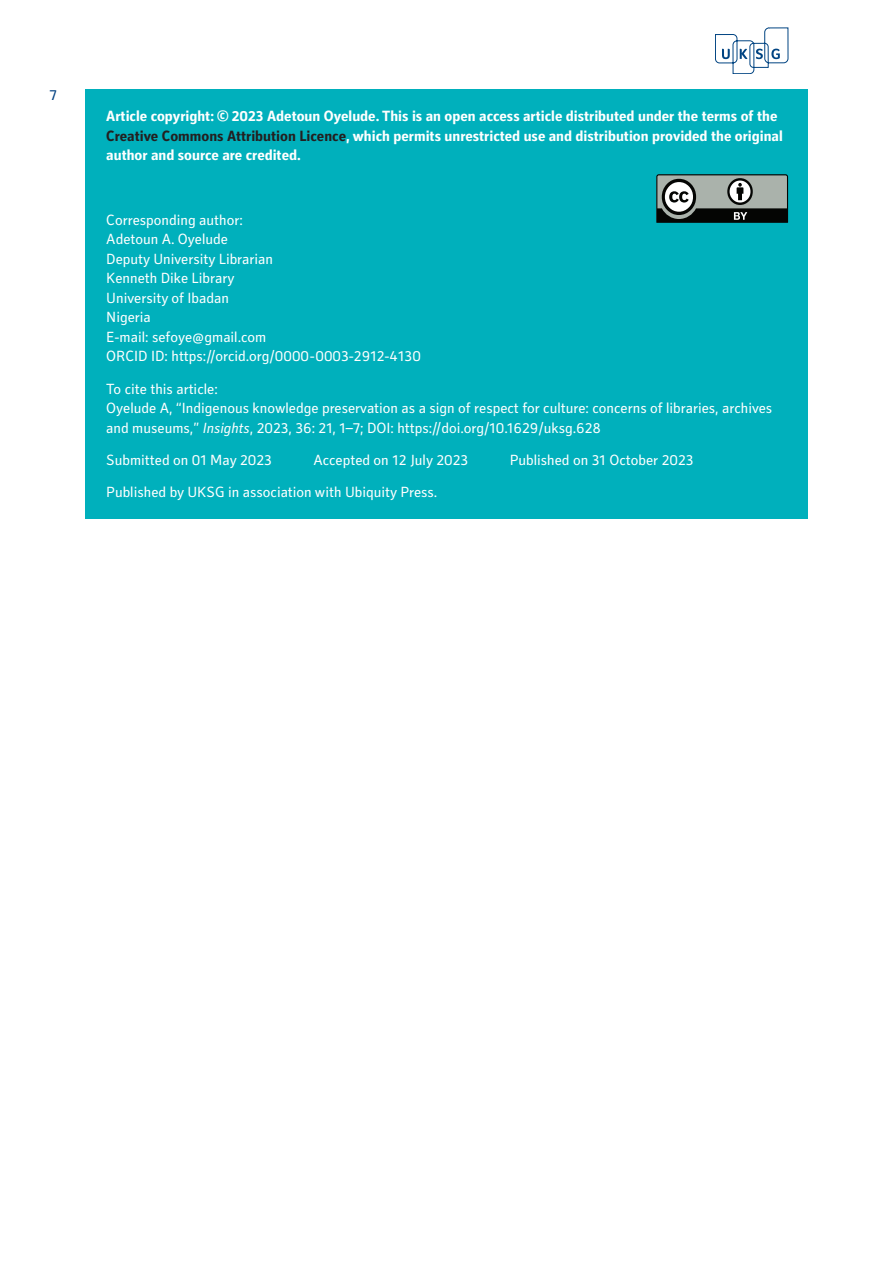
<style>
.page{position:relative;width:893px;height:1263px;background:#fff}
.page>*{position:absolute;margin:0;border:0;box-sizing:border-box;transform-origin:0 0}
.Credits{font:15px/19.5px "Secca Std";color:#fff}
.Credits_-_Author{font:700 15px/19.5px "Secca Std";color:#fff}
.t1{font:15px "Secca Std";color:#014081}
.s1{color:#231f20}
.s2{font-style:italic}
</style>
<div class="page">
<svg style="left:715px;top:28px;width:73px;height:46px"></svg>
<div style="left:85px;top:89px;width:723px;height:429px;background:#00b0bc"></div>
<svg style="left:656px;top:174px;width:133px;height:49px;background:#727975"></svg>
<p class="t1" style="left:50px;top:87px;width:9px">7</p>
<p class="Credits_-_Author" style="left:106px;top:107px;width:678px">Article copyright: © 2023 Adetoun Oyelude. This is an open access article distributed under the terms of the<br><span class="s1">Creative Commons Attribution Licence</span>, which permits unrestricted use and distribution provided the original author and source are credited.</p>
<p class="Credits" style="left:106px;top:211px;width:138px">Corresponding author:</p>
<p class="Credits" style="left:106px;top:230px;width:123px">Adetoun A. Oyelude</p>
<p class="Credits" style="left:106px;top:250px;width:168px">Deputy University Librarian</p>
<p class="Credits" style="left:106px;top:269px;width:130px">Kenneth Dike Library</p>
<p class="Credits" style="left:106px;top:289px;width:124px">University of Ibadan</p>
<p class="Credits" style="left:106px;top:308px;width:46px">Nigeria</p>
<p class="Credits" style="left:106px;top:328px;width:162px">E-mail: sefoye@gmail.com</p>
<p class="Credits" style="left:106px;top:347px;width:316px">ORCID ID: https://orcid.org/0000-0003-2912-4130</p>
<p class="Credits" style="left:106px;top:379px;width:667px">To cite this article:<br>Oyelude A, “Indigenous knowledge preservation as a sign of respect for culture: concerns of libraries, archives and museums,” <span class="s2">Insights</span>, 2023, 36: 21, 1–7; DOI: https://doi.org/10.1629/uksg.628</p>
<p class="Credits" style="left:106px;top:451px;width:167px">Submitted on 01 May 2023</p>
<p class="Credits" style="left:313px;top:451px;width:156px">Accepted on 12 July 2023</p>
<p class="Credits" style="left:510px;top:451px;width:185px">Published on 31 October 2023</p>
<p class="Credits" style="left:106px;top:483px;width:333px">Published by UKSG in association with Ubiquity Press.</p>
</div>
